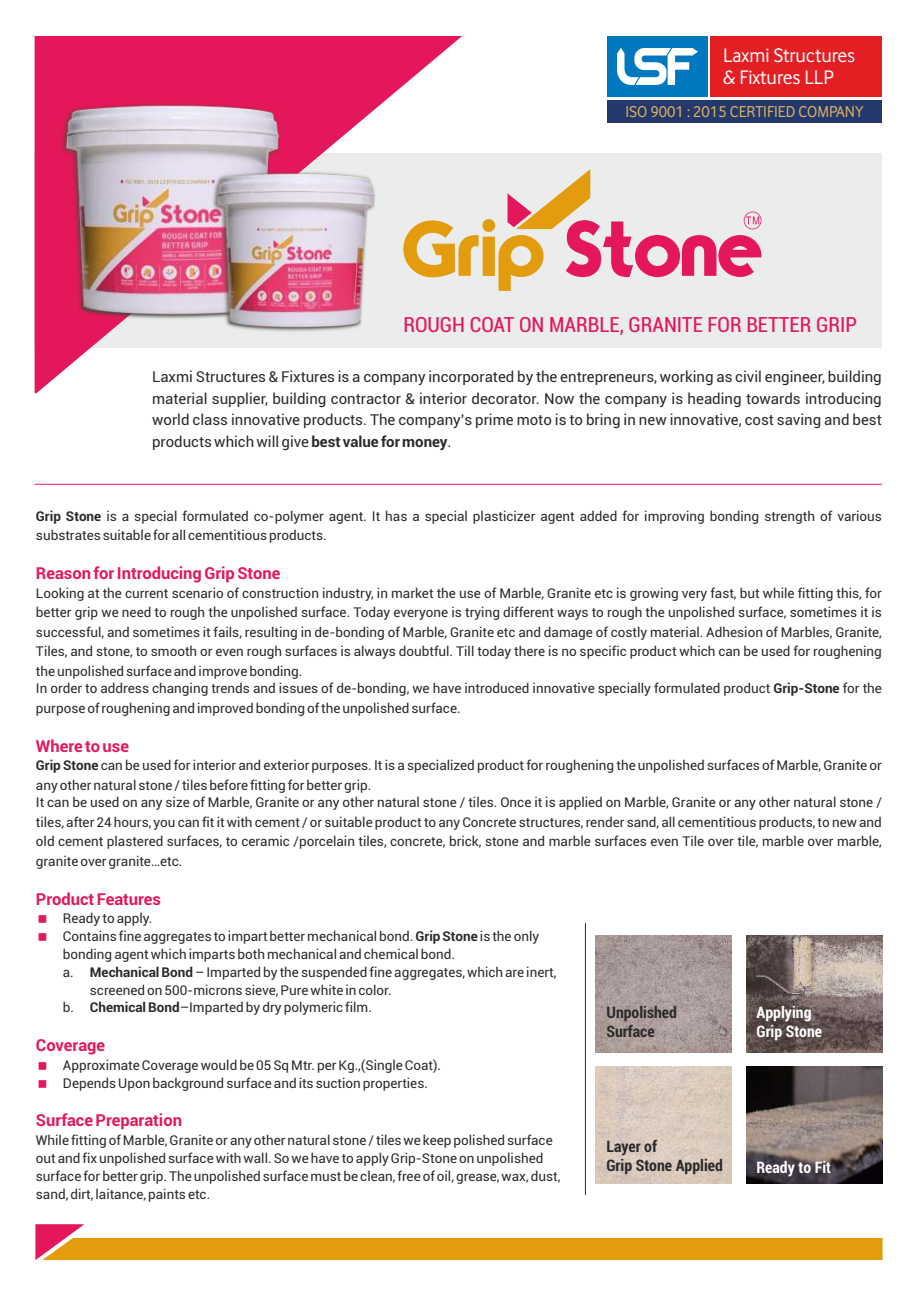
<style>
.page{position:relative;width:918px;height:1296px;background:#fff}
.page>*{position:absolute;margin:0;border:0;box-sizing:border-box;transform-origin:0 0}
.t1{font:condensed 21px "Roboto";color:#e31759}
.t2{font:20.4px/22.8px "Vodafone";color:#fff}
.t3{font:700 16.5px "Roboto";color:#e31759}
.t4{font:16.35px "Vodafone";color:#deb561}
.t5{font:700 condensed 15.9px/19px "Roboto";color:#2b2929}
.t6{font:700 condensed 15.9px/19px "Roboto";color:#fff}
.t7{font:15px/21.6px "Roboto";color:#2b2929;text-align:justify}
.t8{font:13.5px/19.5px "Roboto";color:#2b2929}
.s1{font-weight:700}
</style>
<div class="page">
<div style="left:35px;top:153px;width:847px;height:194px;background:#ebeded"></div>
<div style="left:711px;top:36px;width:171px;height:61px;background:#e31f24"></div>
<div style="left:607px;top:36px;width:101px;height:61px;background:#0078bf"></div>
<svg style="left:617px;top:48px;width:81px;height:37px"></svg>
<div style="left:607px;top:100px;width:275px;height:23px;background:#24386b"></div>
<svg style="left:462px;top:169px;width:299px;height:122px"></svg>
<svg style="left:35px;top:36px;width:427px;height:357px"></svg>
<img style="left:78px;top:319px;width:134px;height:12px">
<img style="left:61px;top:103px;width:220px;height:216px">
<img style="left:212px;top:170px;width:165px;height:162px">
<hr style="left:35px;top:484px;width:847px;height:1px;background:#e31759">
<svg style="left:35px;top:1224px;width:848px;height:36px"></svg>
<img style="left:746px;top:1067px;width:136px;height:117px">
<img style="left:746px;top:936px;width:136px;height:116px">
<img style="left:596px;top:1067px;width:136px;height:117px">
<img style="left:596px;top:936px;width:136px;height:116px">
<hr style="left:585px;top:923px;width:1px;height:272px;background:#2b2929">
<h2 class="t2" style="left:723px;top:45px;width:134px">Laxmi Structures &amp; Fixtures LLP</h2>
<p class="t4" style="left:625px;top:106px;width:240px">ISO 9001 : 2015 CERTIFIED COMPANY</p>
<h1 class="t1" style="left:403px;top:316px;width:455px">ROUGH COAT ON MARBLE, GRANITE FOR BETTER GRIP</h1>
<p class="t7" style="left:152px;top:367px;width:731px">Laxmi Structures &amp; Fixtures is a company incorporated by the entrepreneurs, working as civil engineer, building material supplier, building contractor &amp; interior decorator. Now the company is heading towards introducing world class innovative products. The company’s prime moto is to bring in new innovative, cost saving and best products which will give <span class="s1">best value for money</span>.</p>
<p class="t8" style="left:36px;top:508px;width:847px"><span class="s1">Grip Stone</span> is a special formulated co-polymer agent. It has a special plasticizer agent added for improving bonding strength of various substrates suitable for all cementitious products.</p>
<p class="t3" style="left:36px;top:567px;width:246px">Reason for Introducing Grip Stone</p>
<p class="t8" style="left:36px;top:585px;width:848px;text-align:justify">Looking at the current scenario of construction industry, in market the use of Marble, Granite etc is growing very fast, but while fitting this, for better grip we need to rough the unpolished surface. Today everyone is trying different ways to rough the unpolished surface, sometimes it is successful, and sometimes it fails, resulting in de-bonding of Marble, Granite etc and damage of costly material. Adhesion of Marbles, Granite, Tiles, and stone, to smooth or even rough surfaces is always doubtful. Till today there is no specific product which can be used for roughening the unpolished surface and improve bonding.</p>
<p class="t8" style="left:36px;top:680px;width:848px">In order to address changing trends and issues of de-bonding, we have introduced innovative specially formulated product <span class="s1">Grip-Stone</span> for the purpose of roughening and improved bonding of the unpolished surface.</p>
<p class="t3" style="left:36px;top:739px;width:95px">Where to use</p>
<p class="t8" style="left:36px;top:757px;width:847px"><span class="s1">Grip Stone</span> can be used for interior and exterior purposes. It is a specialized product for roughening the unpolished surfaces of Marble, Granite or any other natural stone / tiles before fitting for better grip.</p>
<p class="t8" style="left:36px;top:794px;width:848px;text-align:justify">It can be used on any size of Marble, Granite or any other natural stone / tiles. Once it is applied on Marble, Granite or any other natural stone / tiles, after 24 hours, you can fit it with cement / or suitable product to any Concrete structures, render sand, all cementitious products, to new and old cement plastered surfaces, to ceramic /porcelain tiles, concrete, brick, stone and marble surfaces even Tile over tile, marble over marble, granite over granite…etc.</p>
<p class="t3" style="left:36px;top:892px;width:127px">Product Features</p>
<p class="t8" style="left:63px;top:910px;width:91px">Ready to apply.</p>
<p class="t8" style="left:63px;top:928px;width:478px">Contains fine aggregates to impart better mechanical bond. <span class="s1">Grip Stone</span> istheonly</p>
<p class="t8" style="left:63px;top:946px;width:394px">bonding agent which imparts both mechanical and chemical bond.</p>
<p class="t8" style="left:63px;top:964px;width:495px">a. <span class="s1">Mechanical Bond</span> – Imparted by the suspended fine aggregates, which are inert,</p>
<p class="t8" style="left:90px;top:981px;width:303px">screened on 500-microns sieve, Pure white in color.</p>
<p class="t8" style="left:63px;top:999px;width:311px">b. <span class="s1">Chemical Bond</span>–Imparted by dry polymeric film.</p>
<p class="t3" style="left:36px;top:1039px;width:71px">Coverage</p>
<p class="t8" style="left:63px;top:1057px;width:380px;line-height:17.9px">Approximate Coverage would be 05 Sq Mtr. per Kg.,(Single Coat).<br>Depends Upon background surface and its suction properties.</p>
<p class="t3" style="left:36px;top:1114px;width:148px">Surface Preparation</p>
<p class="t8" style="left:36px;top:1133px;width:526px;line-height:17.9px">While fitting of Marble, Granite or any other natural stone / tiles we keep polished surface out and fix unpolished surface with wall. So we have to apply Grip-Stone on unpolished surface for better grip. The unpolished surface must be clean, free of oil, grease, wax, dust, sand, dirt, laitance, paints etc.</p>
<p class="t5" style="left:606px;top:1005px;width:72px">Unpolished<br>Surface</p>
<p class="t6" style="left:757px;top:1005px;width:67px">Applying<br>Grip Stone</p>
<p class="t5" style="left:606px;top:1138px;width:118px">Layer of<br>Grip Stone Applied</p>
<p class="t6" style="left:757px;top:1159px;width:76px">Ready to Fit</p>
</div>
